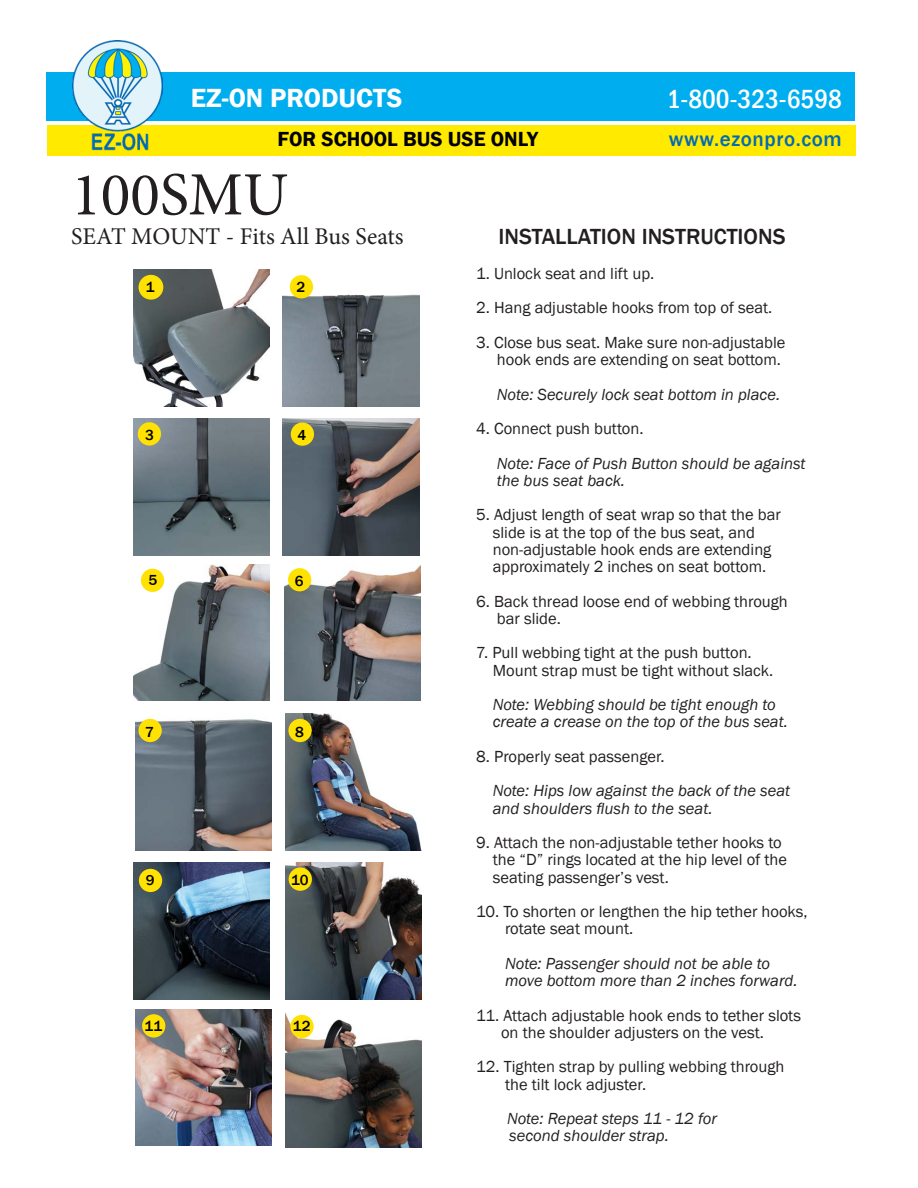
<style>
.page{position:relative;width:918px;height:1188px;background:#fff}
.page>*{position:absolute;margin:0;border:0;box-sizing:border-box;transform-origin:0 0}
.t1{font:61.5px "Minion Pro";color:#231f20}
.t2{font:500 condensed 27px "Franklin Gothic";color:#fff}
.t3{font:600 27px "Franklin Gothic";color:#fff}
.t4{font:24px "Minion Pro";color:#231f20}
.t5{font:500 22.5px "Franklin Gothic";color:#231f20}
.t6{font:600 21px "Franklin Gothic";color:#000}
.t7{font:500 21px "Franklin Gothic";letter-spacing:.03em;color:#fff}
.t8{font:500 21px "Franklin Gothic";letter-spacing:.03em;color:#006ab6}
.t9{font:16.5px/17.2px "Franklin Gothic";color:#231f20;text-align:center}
.t10{font:italic 16.5px "Franklin Gothic";color:#231f20}
.t11{font:500 15px "Franklin Gothic";color:#000}
</style>
<div class="page">
<img style="left:133px;top:863px;width:137px;height:136px">
<div style="left:47px;top:125px;width:809px;height:31px;background:#ffea00"></div>
<div style="left:46px;top:73px;width:809px;height:48px;background:#00aeef"></div>
<img style="left:72px;top:40px;width:90px;height:111px">
<img style="left:283px;top:418px;width:137px;height:137px">
<img style="left:284px;top:565px;width:137px;height:135px">
<img style="left:285px;top:714px;width:137px;height:137px">
<img style="left:133px;top:270px;width:137px;height:136px">
<img style="left:283px;top:275px;width:137px;height:131px">
<img style="left:133px;top:564px;width:137px;height:137px">
<img style="left:133px;top:418px;width:137px;height:137px">
<div style="left:139px;top:276px;width:24px;height:23px;background:#ffe201;border-radius:50%"></div>
<div style="left:139px;top:275px;width:24px;height:25px;border:2px solid #ffe201;border-radius:50%"></div>
<div style="left:290px;top:275px;width:23px;height:23px;background:#ffe201;border-radius:50%"></div>
<div style="left:138px;top:422px;width:23px;height:24px;background:#ffe201;border-radius:50%"></div>
<div style="left:291px;top:422px;width:23px;height:24px;background:#ffe201;border-radius:50%"></div>
<div style="left:141px;top:569px;width:23px;height:23px;background:#ffe201;border-radius:50%"></div>
<div style="left:288px;top:568px;width:23px;height:23px;background:#ffe201;border-radius:50%"></div>
<div style="left:288px;top:719px;width:24px;height:23px;background:#ffe201;border-radius:50%"></div>
<div style="left:139px;top:869px;width:23px;height:23px;background:#ffe201;border-radius:50%"></div>
<img style="left:285px;top:863px;width:137px;height:136px">
<img style="left:135px;top:1009px;width:137px;height:137px">
<img style="left:285px;top:1012px;width:137px;height:136px">
<div style="left:289px;top:868px;width:23px;height:23px;background:#ffe201;border-radius:50%"></div>
<div style="left:142px;top:1014px;width:23px;height:24px;background:#ffe201;border-radius:50%"></div>
<div style="left:290px;top:1015px;width:24px;height:23px;background:#ffe201;border-radius:50%"></div>
<img style="left:135px;top:718px;width:137px;height:133px">
<div style="left:138px;top:719px;width:24px;height:23px;background:#ffe201;border-radius:50%"></div>
<p class="t7" style="left:676px;top:79px;width:175px">www.ezonpro.com</p>
<p class="t3" style="left:191px;top:82px;width:213px">EZ-ON PRODUCTS</p>
<p class="t2" style="left:667px;top:81px;width:177px">1-800-323-6598</p>
<p class="t6" style="left:278px;top:126px;width:262px">FOR SCHOOL BUS USE ONLY</p>
<p class="t8" style="left:669px;top:126px;width:175px">www.ezonpro.com</p>
<p class="t1" style="left:71px;top:154px;width:219px">100SMU</p>
<p class="t4" style="left:71px;top:221px;width:334px">SEAT MOUNT - Fits All Bus Seats</p>
<p class="t11" style="left:146px;top:278px;width:10px">1</p>
<p class="t11" style="left:296px;top:278px;width:10px">2</p>
<p class="t11" style="left:145px;top:426px;width:10px">3</p>
<p class="t11" style="left:298px;top:426px;width:10px">4</p>
<p class="t11" style="left:149px;top:571px;width:10px">5</p>
<p class="t11" style="left:295px;top:572px;width:10px">6</p>
<p class="t11" style="left:145px;top:722px;width:10px">7</p>
<p class="t11" style="left:295px;top:722px;width:10px">8</p>
<p class="t11" style="left:146px;top:871px;width:10px">9</p>
<p class="t11" style="left:291px;top:871px;width:19px">10</p>
<p class="t11" style="left:145px;top:1016px;width:19px">11</p>
<p class="t11" style="left:293px;top:1017px;width:19px">12</p>
<p class="t5" style="left:499px;top:223px;width:289px">INSTALLATION INSTRUCTIONS</p>
<p class="t9" style="left:476px;top:265px;width:180px">1. Unlock seat and lift up.</p>
<p class="t9" style="left:476px;top:300px;width:298px">2. Hang adjustable hooks from top of seat.</p>
<p class="t9" style="left:476px;top:334px;width:311px">3. Close bus seat. Make sure non-adjustable</p>
<p class="t9" style="left:497px;top:351px;width:286px">hook ends are extending on seat bottom.</p>
<p class="t10" style="left:497px;top:384px;width:285px">Note: Securely lock seat bottom in place.</p>
<p class="t9" style="left:476px;top:420px;width:169px">4. Connect push button.</p>
<p class="t10" style="left:497px;top:453px;width:310px">Note: Face of Push Button should be against</p>
<p class="t10" style="left:497px;top:470px;width:130px">the bus seat back.</p>
<p class="t9" style="left:476px;top:507px;width:306px">5. Adjust length of seat wrap so that the bar slide is at the top of the bus seat, and</p>
<p class="t9" style="left:493px;top:541px;width:280px;text-align:left">non-adjustable hook ends are extending approximately 2 inches on seat bottom.</p>
<p class="t9" style="left:476px;top:593px;width:313px">6. Back thread loose end of webbing through</p>
<p class="t9" style="left:497px;top:610px;width:66px">bar slide.</p>
<p class="t9" style="left:476px;top:645px;width:277px">7. Pull webbing tight at the push button.</p>
<p class="t9" style="left:493px;top:662px;width:282px">Mount strap must be tight without slack.</p>
<p class="t10" style="left:493px;top:694px;width:284px">Note: Webbing should be tight enough to</p>
<p class="t10" style="left:493px;top:711px;width:297px">create a crease on the top of the bus seat.</p>
<p class="t9" style="left:476px;top:748px;width:190px">8. Properly seat passenger.</p>
<p class="t10" style="left:493px;top:780px;width:299px">Note: Hips low against the back of the seat</p>
<p class="t10" style="left:493px;top:798px;width:221px">and shoulders flush to the seat.</p>
<p class="t9" style="left:476px;top:834px;width:307px">9. Attach the non-adjustable tether hooks to</p>
<p class="t9" style="left:493px;top:852px;width:296px">the “D” rings located at the hip level of the</p>
<p class="t9" style="left:493px;top:869px;width:178px">seating passenger’s vest.</p>
<p class="t9" style="left:476px;top:903px;width:333px">10. To shorten or lengthen the hip tether hooks,</p>
<p class="t9" style="left:505px;top:921px;width:130px">rotate seat mount.</p>
<p class="t10" style="left:505px;top:953px;width:266px">Note: Passenger should not be able to</p>
<p class="t10" style="left:505px;top:970px;width:294px">move bottom more than 2 inches forward.</p>
<p class="t9" style="left:476px;top:1007px;width:326px">11. Attach adjustable hook ends to tether slots</p>
<p class="t9" style="left:501px;top:1024px;width:264px">on the shoulder adjusters on the vest.</p>
<p class="t9" style="left:476px;top:1059px;width:310px">12. Tighten strap by pulling webbing through</p>
<p class="t9" style="left:505px;top:1076px;width:143px">the tilt lock adjuster.</p>
<p class="t10" style="left:507px;top:1108px;width:212px">Note: Repeat steps 11 - 12 for</p>
<p class="t10" style="left:509px;top:1125px;width:161px">second shoulder strap.</p>
</div>
